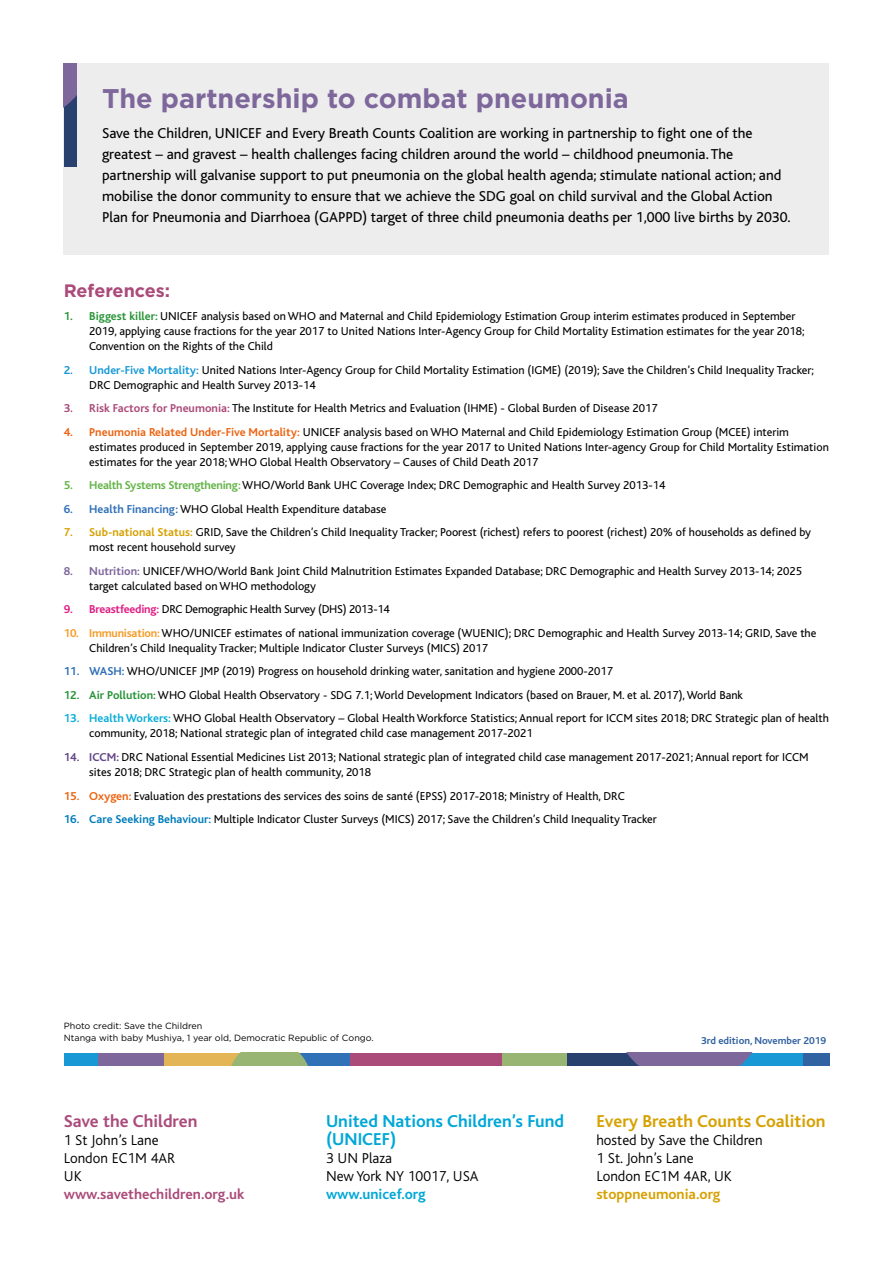
<style>
.page{position:relative;width:893px;height:1263px;background:#fff}
.page>*{position:absolute;margin:0;border:0;box-sizing:border-box;transform-origin:0 0}
.t1{font:700 27px "Gotham";color:#7e679b}
.t2{font:700 18px/18px "Bliss";color:#00a7d7}
.t3{font:700 18px "Bliss";color:#d6a102}
.t4{font:700 18px "Bliss";color:#aa4b7a}
.t5{font:700 18px "Gotham";color:#aa4b7a}
.t6{font:15px/21px "Bliss";color:#000}
.t7{font:300 15px/18px "Bliss";color:#000}
.t8{font:700 15px "Bliss";color:#aa4b7a}
.t9{font:700 15px "Bliss";color:#d6a102}
.t10{font:700 15px "Bliss";color:#00a7d7}
.t11{font:12px/15px "Bliss";color:#000}
.t12{font:12px "Bliss";letter-spacing:-.02em;color:#000}
.t13{font:700 10.5px "Bliss";color:#3162a1}
.t14{font:9px/12px "Gotham";color:#000}
.s1{font-weight:700;color:#289438}
.s2{font-weight:700;color:#1899d6}
.s3{font-weight:700;color:#aa4b7a}
.s4{font-weight:700;color:#ec6411}
.s5{font-weight:700;color:#63b447}
.s6{font-weight:700;color:#3171b8}
.s7{font-weight:700;color:#d6a102}
.s8{font-weight:700;color:#7e679b}
.s9{font-weight:700;color:#df1d83}
.s10{font-weight:700;color:#f59c28}
.s11{font-weight:700;color:#0baed9}
.s12{font-weight:700;color:#634688}
.s13{font-weight:700;color:#017dbc}
</style>
<div class="page">
<div style="left:64px;top:64px;width:765px;height:191px;background:#ededed"></div>
<div style="left:64px;top:64px;width:13px;height:103px;background:#29416e"></div>
<svg style="left:64px;top:64px;width:13px;height:43px"></svg>
<div style="left:64px;top:1053px;width:66px;height:12px;background:#1899d6"></div>
<div style="left:98px;top:1053px;width:66px;height:12px;background:#7e679b"></div>
<div style="left:164px;top:1053px;width:101px;height:12px;background:#e3b556"></div>
<div style="left:250px;top:1053px;width:101px;height:12px;background:#3171b8"></div>
<svg style="left:231px;top:1053px;width:77px;height:12px"></svg>
<div style="left:501px;top:1053px;width:66px;height:12px;background:#98b574"></div>
<div style="left:567px;top:1053px;width:103px;height:12px;background:#29416e"></div>
<div style="left:668px;top:1053px;width:136px;height:12px;background:#1899d6"></div>
<svg style="left:627px;top:1053px;width:125px;height:12px"></svg>
<div style="left:803px;top:1053px;width:26px;height:12px;background:#3162a1"></div>
<div style="left:350px;top:1053px;width:151px;height:12px;background:#aa4b7a"></div>
<h1 class="t1" style="left:102px;top:81px;width:528px">The partnership to combat pneumonia</h1>
<p class="t6" style="left:102px;top:122px;width:690px">Save the Children, UNICEF and Every Breath Counts Coalition are working in partnership to fight one of the greatest – and gravest – health challenges facing children around the world – childhood pneumonia. The partnership will galvanise support to put pneumonia on the global health agenda; stimulate national action; and mobilise the donor community to ensure that we achieve the SDG goal on child survival and the Global Action Plan for Pneumonia and Diarrhoea (GAPPD) target of three child pneumonia deaths per 1,000 live births by 2030.</p>
<h2 class="t5" style="left:64px;top:278px;width:108px">References:</h2>
<p class="t11" style="left:89px;top:309px;width:717px;text-indent:-26px"><span class="s1">1. Biggest killer:</span> UNICEF analysis based on WHO and Maternal and Child Epidemiology Estimation Group interim estimates produced in September<br>2019, applying cause fractions for the year 2017 to United Nations Inter-Agency Group for Child Mortality Estimation estimates for the year 2018;<br>Convention on the Rights of the Child</p>
<p class="t11" style="left:89px;top:363px;width:726px;text-indent:-26px"><span class="s2">2. Under-Five Mortality:</span> United Nations Inter-Agency Group for Child Mortality Estimation (IGME) (2019); Save the Children’s Child Inequality Tracker;<br>DRC Demographic and Health Survey 2013-14</p>
<p class="t11" style="left:64px;top:401px;width:595px"><span class="s3">3. Risk Factors for Pneumonia:</span> The Institute for Health Metrics and Evaluation (IHME) - Global Burden of Disease 2017</p>
<p class="t11" style="left:89px;top:425px;width:741px;text-indent:-26px"><span class="s4">4. Pneumonia Related Under-Five Mortality:</span> UNICEF analysis based on WHO Maternal and Child Epidemiology Estimation Group (MCEE) interim estimates produced in September 2019, applying cause fractions for the year 2017 to United Nations Inter-agency Group for Child Mortality Estimation estimates for the year 2018; WHO Global Health Observatory – Causes of Child Death 2017</p>
<p class="t11" style="left:64px;top:478px;width:603px"><span class="s5">5. Health Systems Strengthening:</span> WHO/World Bank UHC Coverage Index; DRC Demographic and Health Survey 2013-14</p>
<p class="t11" style="left:64px;top:502px;width:324px"><span class="s6">6. Health Financing:</span> WHO Global Health Expenditure database</p>
<p class="t11" style="left:89px;top:525px;width:723px;text-indent:-26px"><span class="s7">7. Sub-national Status:</span> GRID, Save the Children’s Child Inequality Tracker; Poorest (richest) refers to poorest (richest) 20% of households as defined by most recent household survey</p>
<p class="t11" style="left:89px;top:564px;width:714px;text-indent:-26px"><span class="s8">8. Nutrition:</span> UNICEF/WHO/World Bank Joint Child Malnutrition Estimates Expanded Database; DRC Demographic and Health Survey 2013-14; 2025 target calculated based on WHO methodology</p>
<p class="t12" style="left:64px;top:603px;width:327px"><span class="s9">9. Breastfeeding:</span> DRC Demographic Health Survey (DHS) 2013-14</p>
<p class="t11" style="left:89px;top:626px;width:729px;text-indent:-26px"><span class="s10">10. Immunisation:</span> WHO/UNICEF estimates of national immunization coverage (WUENIC); DRC Demographic and Health Survey 2013-14; GRID, Save the<br>Children’s Child Inequality Tracker; Multiple Indicator Cluster Surveys (MICS) 2017</p>
<p class="t11" style="left:64px;top:664px;width:551px"><span class="s6">11. WASH:</span> WHO/UNICEF JMP (2019) Progress on household drinking water, sanitation and hygiene 2000-2017</p>
<p class="t11" style="left:64px;top:688px;width:681px"><span class="s1">12. Air Pollution:</span> WHO Global Health Observatory - SDG 7.1; World Development Indicators (based on Brauer, M. et al. 2017), World Bank</p>
<p class="t11" style="left:89px;top:711px;width:741px;text-indent:-26px"><span class="s11">13. Health Workers:</span> WHO Global Health Observatory – Global Health Workforce Statistics; Annual report for ICCM sites 2018; DRC Strategic plan of health community, 2018; National strategic plan of integrated child case management 2017-2021</p>
<p class="t11" style="left:89px;top:750px;width:721px;text-indent:-26px"><span class="s12">14. ICCM:</span> DRC National Essential Medicines List 2013; National strategic plan of integrated child case management 2017-2021; Annual report for ICCM sites 2018; DRC Strategic plan of health community, 2018</p>
<p class="t11" style="left:64px;top:788px;width:563px"><span class="s4">15. Oxygen:</span> Evaluation des prestations des services des soins de santé (EPSS) 2017-2018; Ministry of Health, DRC</p>
<p class="t11" style="left:64px;top:812px;width:595px"><span class="s13">16. Care Seeking Behaviour:</span> Multiple Indicator Cluster Surveys (MICS) 2017; Save the Children’s Child Inequality Tracker</p>
<p class="t14" style="left:64px;top:1020px;width:311px">Photo credit: Save the Children<br>Ntanga with baby Mushiya, 1 year old, Democratic Republic of Congo.</p>
<h2 class="t4" style="left:64px;top:1112px;width:135px">Save the Children</h2>
<p class="t7" style="left:64px;top:1131px;width:113px">1 St John’s Lane<br>London EC1M 4AR<br>UK</p>
<p class="t8" style="left:64px;top:1186px;width:182px">www.savethechildren.org.uk</p>
<h2 class="t2" style="left:326px;top:1113px;width:240px">United Nations Children’s Fund (UNICEF)</h2>
<p class="t7" style="left:326px;top:1149px;width:154px">3 UN Plaza<br>New York NY 10017, USA</p>
<p class="t10" style="left:326px;top:1186px;width:101px">www.unicef.org</p>
<p class="t13" style="left:701px;top:1035px;width:127px">3rd edition, November 2019</p>
<h2 class="t3" style="left:596px;top:1112px;width:231px">Every Breath Counts Coalition</h2>
<p class="t7" style="left:596px;top:1131px;width:168px">hosted by Save the Children<br>1 St. John’s Lane<br>London EC1M 4AR, UK</p>
<p class="t9" style="left:596px;top:1186px;width:125px">stoppneumonia.org</p>
</div>
